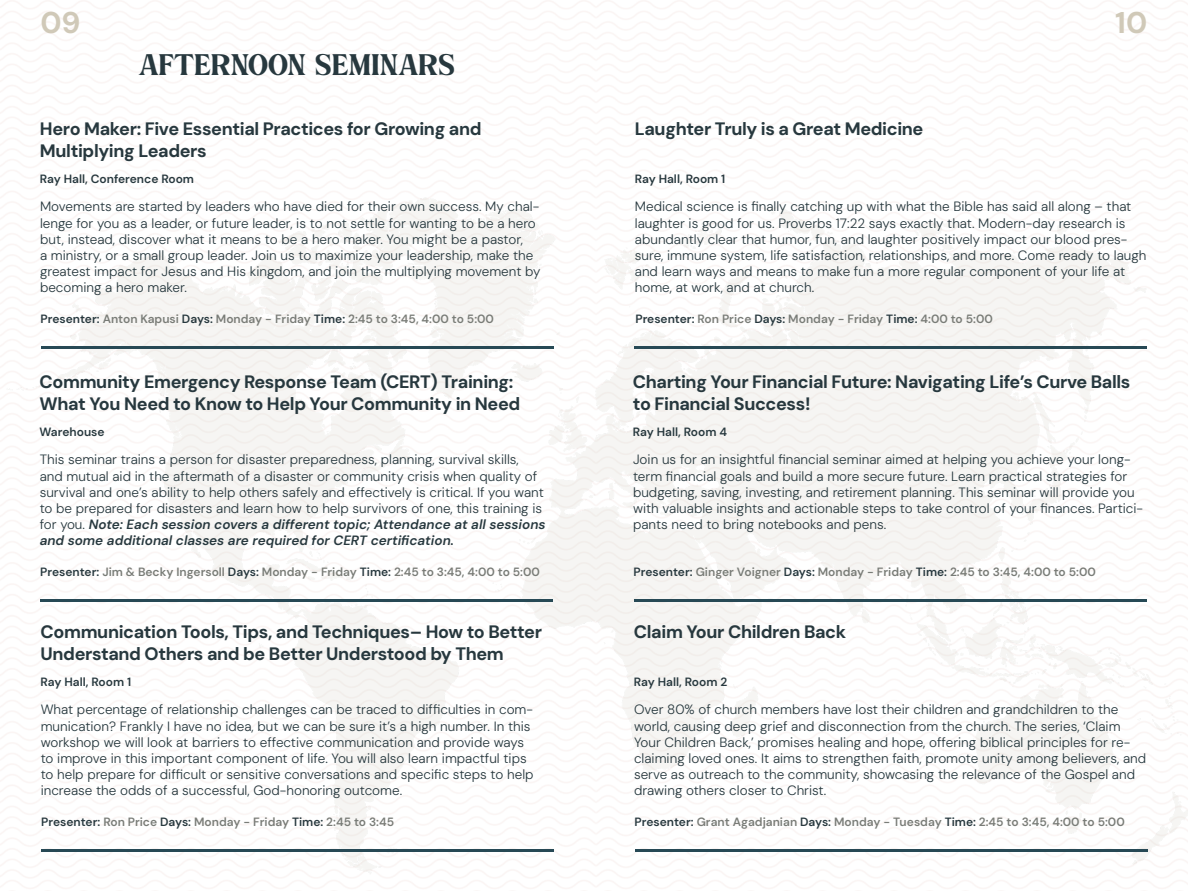
<style>
.page{position:relative;width:1188px;height:891px;background:#fff}
.page>*{position:absolute;margin:0;border:0;box-sizing:border-box;transform-origin:0 0}
.t1{font:30px "Bogimber";color:#27383e}
.t2{font:700 30px "DM Sans 18 pt";color:#d0c9b8}
.t3{font:700 18px/21.6px "DM Sans 18 pt";letter-spacing:-.02em;color:#27383e}
.t4{font:300 13.5px/16.2px "DM Sans 18 pt";color:#27383e}
.t5{font:600 12px "DM Sans 18 pt";color:#797c77}
.t6{font:600 12px "DM Sans 18 pt";color:#27383e}
.s1{color:#27383e}
.s2{font-weight:600;font-style:italic}
</style>
<div class="page">
<img style="left:0;top:121px;width:1188px;height:760px">
<hr style="left:41px;top:346px;width:513px;height:3px;background:#274955">
<hr style="left:634px;top:346px;width:513px;height:3px;background:#274955">
<hr style="left:40px;top:599px;width:513px;height:3px;background:#274955">
<hr style="left:634px;top:599px;width:512px;height:3px;background:#274955">
<hr style="left:41px;top:849px;width:513px;height:2px;background:#274955">
<hr style="left:635px;top:849px;width:513px;height:2px;background:#274955">
<h1 class="t2" style="left:40px;top:3px;width:42px">09</h1>
<h1 class="t2" style="left:1115px;top:3px;width:34px">10</h1>
<p class="t1" style="left:139px;top:52px;width:318px">AFTERNOON SEMINARS</p>
<p class="t3" style="left:40px;top:118px;width:443px">Hero Maker: Five Essential Practices for Growing and<br>Multiplying Leaders</p>
<p class="t3" style="left:635px;top:118px;width:290px">Laughter Truly is a Great Medicine</p>
<p class="t6" style="left:40px;top:171px;width:156px">Ray Hall, Conference Room</p>
<p class="t6" style="left:635px;top:171px;width:92px">Ray Hall, Room 1</p>
<p class="t4" style="left:40px;top:199px;width:502px">Movements are started by leaders who have died for their own success. My chal&shy;lenge for you as a leader, or future leader, is to not settle for wanting to be a hero but, instead, discover what it means to be a hero maker. You might be a pastor,<br>a ministry, or a small group leader. Join us to maximize your leadership, make the greatest impact for Jesus and His kingdom, and join the multiplying movement by becoming a hero maker.</p>
<p class="t4" style="left:635px;top:199px;width:513px">Medical science is finally catching up with what the Bible has said all along – that laughter is good for us. Proverbs 17:22 says exactly that. Modern-day research is abundantly clear that humor, fun, and laughter positively impact our blood pres&shy;sure, immune system, life satisfaction, relationships, and more. Come ready to laugh and learn ways and means to make fun a more regular component of your life at home, at work, and at church.</p>
<p class="t5" style="left:41px;top:312px;width:455px"><span class="s1">Presenter:</span> Anton Kapusi <span class="s1">Days:</span> Monday - Friday <span class="s1">Time:</span> 2:45 to 3:45, 4:00 to 5:00</p>
<p class="t5" style="left:635px;top:312px;width:359px"><span class="s1">Presenter:</span> Ron Price <span class="s1">Days:</span> Monday - Friday <span class="s1">Time:</span> 4:00 to 5:00</p>
<p class="t3" style="left:40px;top:371px;width:482px">Community Emergency Response Team (CERT) Training:<br>What You Need to Know to Help Your Community in Need</p>
<p class="t3" style="left:633px;top:371px;width:499px">Charting Your Financial Future: Navigating Life’s Curve Balls to Financial Success!</p>
<p class="t6" style="left:40px;top:424px;width:67px">Warehouse</p>
<p class="t6" style="left:633px;top:424px;width:96px">Ray Hall, Room 4</p>
<p class="t4" style="left:40px;top:452px;width:508px">This seminar trains a person for disaster preparedness, planning, survival skills,<br>and mutual aid in the aftermath of a disaster or community crisis when quality of survival and one’s ability to help others safely and effectively is critical. If you want to be prepared for disasters and learn how to help survivors of one, this training is for you. <span class="s2">Note: Each session covers a different topic; Attendance at all sessions and some additional classes are required for CERT certification.</span></p>
<p class="t4" style="left:633px;top:452px;width:512px">Join us for an insightful financial seminar aimed at helping you achieve your long&shy;term financial goals and build a more secure future. Learn practical strategies for budgeting, saving, investing, and retirement planning. This seminar will provide you with valuable insights and actionable steps to take control of your finances. Partici&shy;pants need to bring notebooks and pens.</p>
<p class="t5" style="left:40px;top:565px;width:501px"><span class="s1">Presenter:</span> Jim &amp; Becky Ingersoll <span class="s1">Days:</span> Monday - Friday <span class="s1">Time:</span> 2:45 to 3:45, 4:00 to 5:00</p>
<p class="t5" style="left:634px;top:565px;width:464px"><span class="s1">Presenter:</span> Ginger Voigner <span class="s1">Days:</span> Monday - Friday <span class="s1">Time:</span> 2:45 to 3:45, 4:00 to 5:00</p>
<p class="t3" style="left:41px;top:621px;width:503px">Communication Tools, Tips, and Techniques– How to Better<br>Understand Others and be Better Understood by Them</p>
<p class="t3" style="left:634px;top:621px;width:214px">Claim Your Children Back</p>
<p class="t6" style="left:41px;top:674px;width:92px">Ray Hall, Room 1</p>
<p class="t6" style="left:634px;top:674px;width:95px">Ray Hall, Room 2</p>
<p class="t4" style="left:41px;top:701px;width:494px">What percentage of relationship challenges can be traced to difficulties in com&shy;munication? Frankly I have no idea, but we can be sure it’s a high number. In this workshop we will look at barriers to effective communication and provide ways to improve in this important component of life. You will also learn impactful tips to help prepare for difficult or sensitive conversations and specific steps to help increase the odds of a successful, God-honoring outcome.</p>
<p class="t4" style="left:634px;top:701px;width:514px">Over 80% of church members have lost their children and grandchildren to the world, causing deep grief and disconnection from the church. The series, ‘Claim Your Children Back,’ promises healing and hope, offering biblical principles for re&shy;claiming loved ones. It aims to strengthen faith, promote unity among believers, and serve as outreach to the community, showcasing the relevance of the Gospel and drawing others closer to Christ.</p>
<p class="t5" style="left:41px;top:815px;width:354px"><span class="s1">Presenter:</span> Ron Price <span class="s1">Days:</span> Monday - Friday <span class="s1">Time:</span> 2:45 to 3:45</p>
<p class="t5" style="left:635px;top:815px;width:492px"><span class="s1">Presenter:</span> Grant Agadjanian <span class="s1">Days:</span> Monday - Tuesday <span class="s1">Time:</span> 2:45 to 3:45, 4:00 to 5:00</p>
</div>
